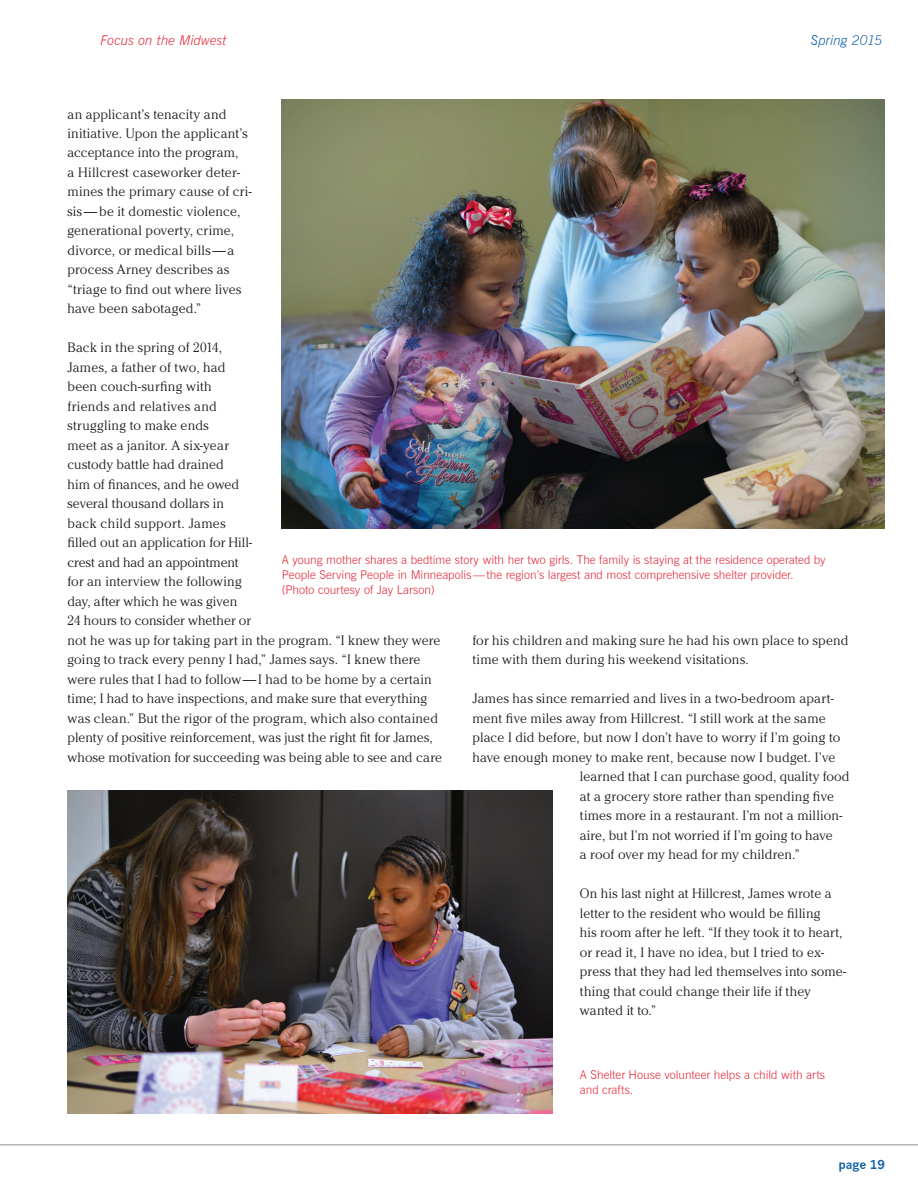
<style>
.page{position:relative;width:918px;height:1188px;background:#fff}
.page>*{position:absolute;margin:0;border:0;box-sizing:border-box;transform-origin:0 0}
.t1{font:300 13.5px/19.5px "Cheltenham Std";letter-spacing:.01em;color:#231f20}
.t2{font:italic 300 13.5px "News Gothic BT";letter-spacing:.005em;color:#e42e3c}
.t3{font:italic 300 13.5px "News Gothic BT";color:#1161a8}
.t4{font:300 12px/15px "News Gothic BT";letter-spacing:.005em;color:#e42e3c}
.t5{font:700 12px "News Gothic";color:#1161a8}
</style>
<div class="page">
<hr style="left:0;top:1144px;width:918px;height:2px;background:#b4b3b7">
<img style="left:68px;top:790px;width:485px;height:324px">
<img style="left:282px;top:99px;width:602px;height:429px">
<p class="t2" style="left:101px;top:32px;width:127px">Focus on the Midwest</p>
<p class="t3" style="left:811px;top:32px;width:73px">Spring 2015</p>
<p class="t1" style="left:67px;top:104px;width:186px">an applicant’s tenacity and initiative. Upon the applicant’s acceptance into the program,<br>a Hillcrest caseworker deter&shy;mines the primary cause of cri&shy;sis — be it domestic violence, generational poverty, crime, divorce, or medical bills — a process Arney describes as “triage to find out where lives have been sabotaged.”</p>
<p class="t1" style="left:67px;top:338px;width:376px">Back in the spring of 2014,<br>James, a father of two, had<br>been couch-surfing with<br>friends and relatives and<br>struggling to make ends<br>meet as a janitor. A six-year<br>custody battle had drained<br>him of finances, and he owed<br>several thousand dollars in<br>back child support. James<br>filled out an application for Hill-<br>crest and had an appointment<br>for an interview the following<br>day, after which he was given<br>24 hours to consider whether or<br>not he was up for taking part in the program. “I knew they were going to track every penny I had,” James says. “I knew there were rules that I had to follow— I had to be home by a certain time; I had to have inspections, and make sure that everything was clean.” But the rigor of the program, which also contained plenty of positive reinforcement, was just the right fit for James, whose motivation for succeeding was being able to see and care</p>
<p class="t4" style="left:282px;top:552px;width:545px">A young mother shares a bedtime story with her two girls. The family is staying at the residence operated by<br>People Serving People in Minneapolis—the region’s largest and most comprehensive shelter provider. (Photo courtesy of Jay Larson)</p>
<p class="t1" style="left:472px;top:630px;width:378px">for his children and making sure he had his own place to spend time with them during his weekend visitations.</p>
<p class="t1" style="left:472px;top:689px;width:363px">James has since remarried and lives in a two-bedroom apart-</p>
<p class="t1" style="left:472px;top:708px;width:355px">ment five miles away from Hillcrest. “I still work at the same</p>
<p class="t1" style="left:472px;top:728px;width:369px">place I did before, but now I don’t have to worry if I’m going to</p>
<p class="t1" style="left:472px;top:747px;width:364px">have enough money to make rent, because now I budget. I’ve</p>
<p class="t1" style="left:580px;top:767px;width:271px">learned that I can purchase good, quality food</p>
<p class="t1" style="left:580px;top:786px;width:256px">at a grocery store rather than spending five</p>
<p class="t1" style="left:580px;top:806px;width:264px">times more in a restaurant. I’m not a million-</p>
<p class="t1" style="left:580px;top:825px;width:254px">aire, but I’m not worried if I’m going to have</p>
<p class="t1" style="left:580px;top:845px;width:222px">a roof over my head for my children.”</p>
<p class="t1" style="left:580px;top:884px;width:268px">On his last night at Hillcrest, James wrote a letter to the resident who would be filling<br>his room after he left. “If they took it to heart, or read it, I have no idea, but I tried to ex&shy;press that they had led themselves into some&shy;thing that could change their life if they wanted it to.”</p>
<p class="t4" style="left:580px;top:1067px;width:247px">A Shelter House volunteer helps a child with arts and crafts.</p>
<p class="t5" style="left:838px;top:1157px;width:48px">page 19</p>
</div>
